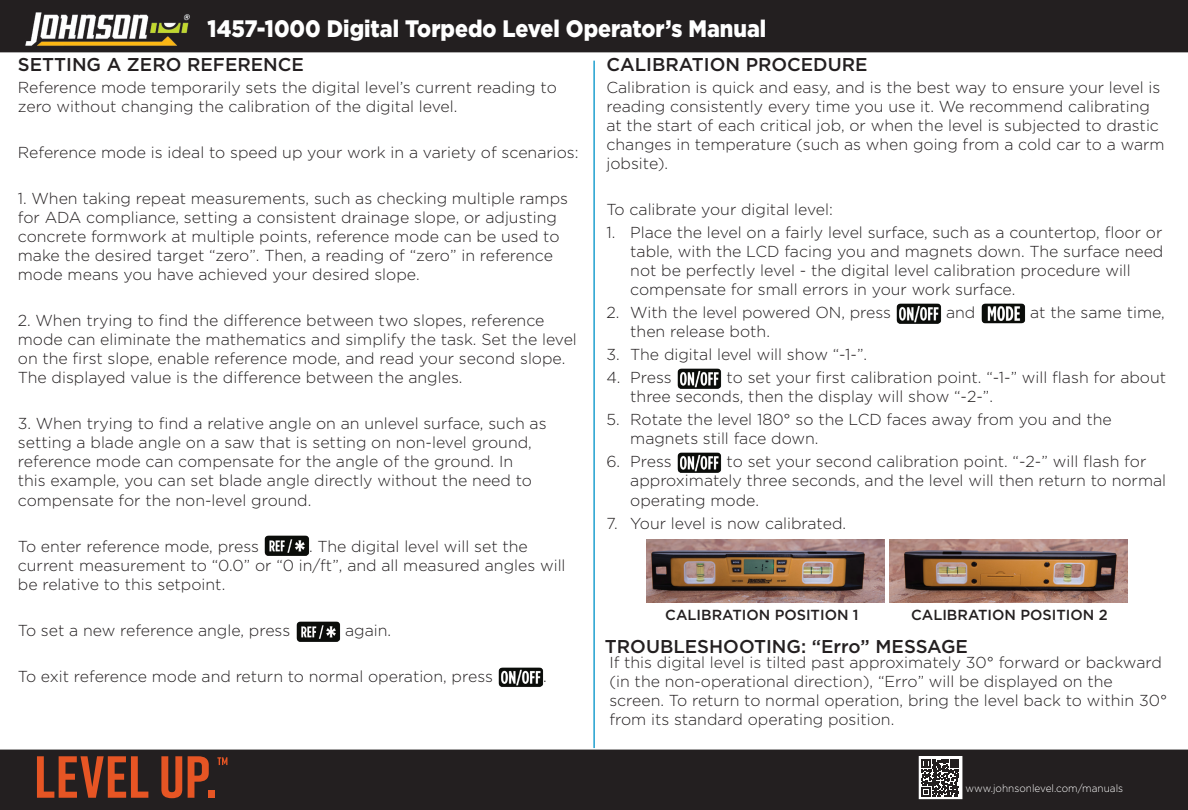
<style>
.page{position:relative;width:1188px;height:810px;background:#fff}
.page>*{position:absolute;margin:0;border:0;box-sizing:border-box;transform-origin:0 0}
.t1{font:900 23.85px "Gotham";color:#fff;scale:.9 1}
.t2{font:500 18.6px "Gotham";color:#231f20}
.t3{font:300 15.9px/19px "Gotham";color:#231f20}
.t4{font:500 14.55px "Gotham";color:#231f20}
.t5{font:300 10.65px "Gotham";color:#fff;scale:.95 1}
</style>
<div class="page">
<img style="left:264px;top:536px;width:45px;height:20px">
<img style="left:296px;top:621px;width:44px;height:21px">
<img style="left:498px;top:667px;width:45px;height:20px">
<img style="left:896px;top:303px;width:45px;height:20px">
<img style="left:981px;top:304px;width:44px;height:19px">
<img style="left:677px;top:368px;width:45px;height:21px">
<img style="left:677px;top:453px;width:45px;height:20px">
<img style="left:646px;top:540px;width:238px;height:62px">
<img style="left:889px;top:540px;width:238px;height:62px">
<div style="left:0;top:0;width:1188px;height:52px;background:#231f20"></div>
<img style="left:18px;top:9px;width:178px;height:41px">
<hr style="left:593px;top:61px;width:2px;height:687px;background:#0093c8">
<div style="left:0;top:750px;width:1188px;height:60px;background:#231f20"></div>
<svg style="left:921px;top:758px;width:39px;height:39px"></svg>
<svg style="left:922px;top:759px;width:37px;height:37px"></svg>
<svg style="left:37px;top:756px;width:111px;height:42px;background:#7c3721"></svg>
<svg style="left:161px;top:756px;width:21px;height:42px"></svg>
<svg style="left:188px;top:756px;width:21px;height:42px"></svg>
<div style="left:208px;top:790px;width:7px;height:8px;background:#e65524"></div>
<svg style="left:217px;top:757px;width:10px;height:8px"></svg>
<h1 class="t1" style="left:208px;top:15px;width:622px">1457-1000 Digital Torpedo Level Operator’s Manual</h1>
<p class="t2" style="left:18px;top:53px;width:288px">SETTING A ZERO REFERENCE</p>
<p class="t3" style="left:18px;top:77px;width:540px">Reference mode temporarily sets the digital level’s current reading to zero without changing the calibration of the digital level.</p>
<p class="t3" style="left:18px;top:142px;width:562px">Reference mode is ideal to speed up your work in a variety of scenarios:</p>
<p class="t3" style="left:18px;top:188px;width:552px">1. When taking repeat measurements, such as checking multiple ramps for ADA compliance, setting a consistent drainage slope, or adjusting concrete formwork at multiple points, reference mode can be used to make the desired target “zero”. Then, a reading of “zero” in reference mode means you have achieved your desired slope.</p>
<p class="t3" style="left:18px;top:310px;width:561px">2. When trying to find the difference between two slopes, reference mode can eliminate the mathematics and simplify the task. Set the level on the first slope, enable reference mode, and read your second slope.<br>The displayed value is the difference between the angles.</p>
<p class="t3" style="left:18px;top:414px;width:530px">3. When trying to find a relative angle on an unlevel surface, such as setting a blade angle on a saw that is setting on non-level ground, reference mode can compensate for the angle of the ground. In<br>this example, you can set blade angle directly without the need to compensate for the non-level ground.</p>
<p class="t3" style="left:18px;top:536px;width:243px">To enter reference mode, press</p>
<p class="t3" style="left:18px;top:536px;width:549px;text-indent:291px">. The digital level will set the current measurement to “0.0” or “0 in/ft”, and all measured angles will be relative to this setpoint.</p>
<p class="t3" style="left:18px;top:620px;width:274px">To set a new reference angle, press</p>
<p class="t3" style="left:345px;top:620px;width:48px">again.</p>
<p class="t3" style="left:18px;top:666px;width:477px">To exit reference mode and return to normal operation, press</p>
<p class="t3" style="left:543px;top:666px;width:5px">.</p>
<p class="t2" style="left:606px;top:53px;width:263px">CALIBRATION PROCEDURE</p>
<p class="t3" style="left:606px;top:77px;width:560px">Calibration is quick and easy, and is the best way to ensure your level is reading consistently every time you use it. We recommend calibrating at the start of each critical job, or when the level is subjected to drastic changes in temperature (such as when going from a cold car to a warm jobsite).</p>
<p class="t3" style="left:606px;top:199px;width:228px">To calibrate your digital level:</p>
<p class="t3" style="left:630px;top:222px;width:535px;text-indent:-24px">1. Place the level on a fairly level surface, such as a countertop, floor or table, with the LCD facing you and magnets down. The surface need not be perfectly level - the digital level calibration procedure will compensate for small errors in your work surface.</p>
<p class="t3" style="left:606px;top:303px;width:286px">2. With the level powered ON, press</p>
<p class="t3" style="left:946px;top:303px;width:31px">and</p>
<p class="t3" style="left:1030px;top:303px;width:136px">at the same time,</p>
<p class="t3" style="left:630px;top:322px;width:141px">then release both.</p>
<p class="t3" style="left:606px;top:345px;width:262px">3. The digital level will show “-1-”.</p>
<p class="t3" style="left:606px;top:368px;width:67px">4. Press</p>
<p class="t3" style="left:630px;top:368px;width:537px;text-indent:96px">to set your first calibration point. “-1-” will flash for about three seconds, then the display will show “-2-”.</p>
<p class="t3" style="left:630px;top:410px;width:483px;text-indent:-24px">5. Rotate the level 180° so the LCD faces away from you and the magnets still face down.</p>
<p class="t3" style="left:606px;top:452px;width:67px">6. Press</p>
<p class="t3" style="left:630px;top:452px;width:537px;text-indent:96px">to set your second calibration point. “-2-” will flash for approximately three seconds, and the level will then return to normal operating mode.</p>
<p class="t3" style="left:606px;top:513px;width:241px">7. Your level is now calibrated.</p>
<p class="t4" style="left:665px;top:605px;width:195px">CALIBRATION POSITION 1</p>
<p class="t4" style="left:911px;top:605px;width:198px">CALIBRATION POSITION 2</p>
<p class="t2" style="left:605px;top:634px;width:365px">TROUBLESHOOTING: “Erro” MESSAGE</p>
<p class="t3" style="left:609px;top:652px;width:559px">If this digital level is tilted past approximately 30° forward or backward (in the non-operational direction), “Erro” will be displayed on the screen. To return to normal operation, bring the level back to within 30° from its standard operating position.</p>
<p class="t5" style="left:966px;top:781px;width:167px">www.johnsonlevel.com/manuals</p>
</div>
